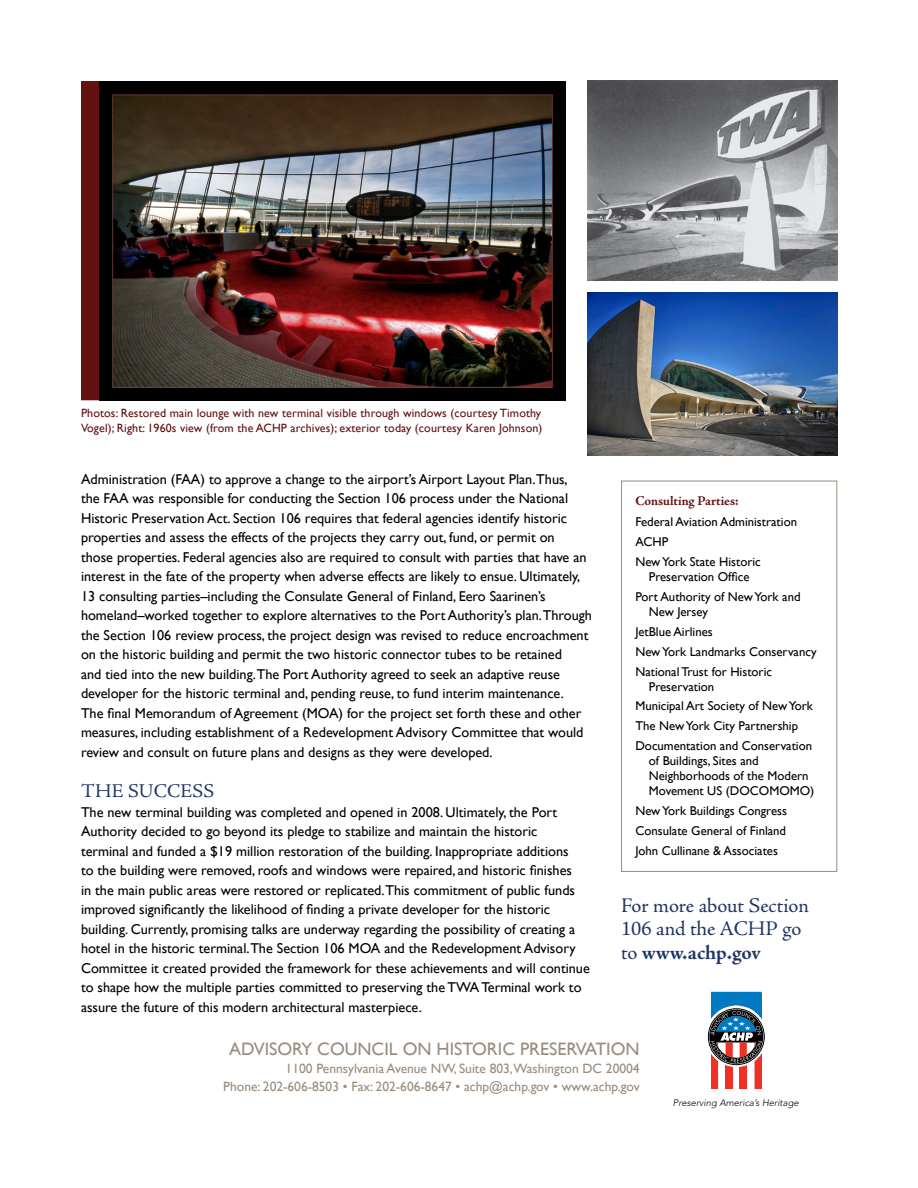
<style>
.page{position:relative;width:918px;height:1188px;background:#fff}
.page>*{position:absolute;margin:0;border:0;box-sizing:border-box;transform-origin:0 0}
.t1{font:20.85px/23.5px "Adobe Jenson Pro";letter-spacing:-.005em;color:#1e3564}
.t2{font:700 20.85px "Adobe Jenson Pro";letter-spacing:-.005em;color:#1e3564}
.t3{font:19.5px "Adobe Jenson Pro";letter-spacing:.015em;color:#1e3564}
.t4{font:18px "Gill Sans";color:#9a8b7d}
.t5{font:14.25px/19.5px "Gill Sans";color:#000}
.t6{font:13.5px/18px "Gill Sans";color:#9a8b7d;text-align:right}
.t7{font:700 13.5px "Adobe Jenson Pro";letter-spacing:-.005em;color:#621010}
.t8{font:12.75px/19.8px "Gill Sans";color:#000}
.t9{font:12px/15px "Gill Sans";letter-spacing:.01em;color:#621010}
.t10{font:italic 300 9.45px "Avenir";color:#000}
.s1{font-weight:400}
</style>
<div class="page">
<svg style="left:707px;top:992px;width:58px;height:97px"></svg>
<img style="left:99px;top:81px;width:466px;height:319px">
<img style="left:588px;top:81px;width:249px;height:200px">
<div style="left:81px;top:81px;width:18px;height:319px;background:#621010"></div>
<div style="left:621px;top:481px;width:216px;height:391px;border:1px solid #9a8b7d"></div>
<img style="left:588px;top:293px;width:249px;height:163px">
<p class="t9" style="left:81px;top:405px;width:463px">Photos: Restored main lounge with new terminal visible through windows (courtesy Timothy<br>Vogel); Right: 1960s view (from the ACHP archives); exterior today (courtesy Karen Johnson)</p>
<p class="t5" style="left:81px;top:470px;width:513px">Administration (FAA) to approve a change to the airport’s Airport Layout Plan.Thus,<br>the FAA was responsible for conducting the Section 106 process under the National Historic Preservation Act. Section 106 requires that federal agencies identify historic properties and assess the effects of the projects they carry out, fund, or permit on<br>those properties. Federal agencies also are required to consult with parties that have an interest in the fate of the property when adverse effects are likely to ensue. Ultimately, 13 consulting parties–including the Consulate General of Finland, Eero Saarinen’s homeland–worked together to explore alternatives to the Port Authority’s plan.Through the Section 106 review process, the project design was revised to reduce encroachment on the historic building and permit the two historic connector tubes to be retained<br>and tied into the new building.The Port Authority agreed to seek an adaptive reuse developer for the historic terminal and, pending reuse, to fund interim maintenance.<br>The final Memorandum of Agreement (MOA) for the project set forth these and other measures, including establishment of a Redevelopment Advisory Committee that would review and consult on future plans and designs as they were developed.</p>
<h2 class="t3" style="left:81px;top:780px;width:135px">the success</h2>
<p class="t5" style="left:81px;top:803px;width:510px">The new terminal building was completed and opened in 2008. Ultimately, the Port Authority decided to go beyond its pledge to stabilize and maintain the historic<br>terminal and funded a $19 million restoration of the building. Inappropriate additions<br>to the building were removed, roofs and windows were repaired, and historic finishes<br>in the main public areas were restored or replicated.This commitment of public funds improved significantly the likelihood of finding a private developer for the historic building. Currently, promising talks are underway regarding the possibility of creating a hotel in the historic terminal.The Section 106 MOA and the Redevelopment Advisory Committee it created provided the framework for these achievements and will continue to shape how the multiple parties committed to preserving the TWA Terminal work to assure the future of this modern architectural masterpiece.</p>
<p class="t7" style="left:635px;top:493px;width:105px">Consulting Parties:</p>
<p class="t8" style="left:635px;top:512px;width:163px">Federal Aviation Administration<br>ACHP<br>New York State Historic</p>
<p class="t8" style="left:635px;top:567px;width:167px;text-indent:14px">Preservation Office<br>Port Authority of New York and</p>
<p class="t8" style="left:635px;top:602px;width:183px;text-indent:14px">New Jersey<br>JetBlue Airlines<br>New York Landmarks Conservancy<br>National Trust for Historic</p>
<p class="t8" style="left:635px;top:677px;width:179px;text-indent:14px">Preservation<br>Municipal Art Society of New York<br>The New York City Partnership<br>Documentation and Conservation</p>
<p class="t8" style="left:649px;top:754px;width:167px;line-height:15px">of Buildings, Sites and<br>Neighborhoods of the Modern<br>Movement US (DOCOMOMO)</p>
<p class="t8" style="left:635px;top:801px;width:153px;text-align:justify">New York Buildings Congress Consulate General of Finland John Cullinane &amp; Associates</p>
<h1 class="t1" style="left:621px;top:894px;width:189px">For more about Section<br>106 and the ACHP</h1>
<h1 class="t1" style="left:783px;top:917px;width:20px">go</h1>
<h1 class="t2" style="left:621px;top:940px;width:141px"><span class="s1">to</span> www.achp.gov</h1>
<p class="t4" style="left:229px;top:1038px;width:412px">ADVISORY COUNCIL ON HISTORIC PRESERVATION</p>
<p class="t6" style="left:223px;top:1059px;width:418px">1100 Pennsylvania Avenue NW, Suite 803,Washington DC 20004<br>Phone: 202-606-8503 • Fax: 202-606-8647 • achp@achp.gov • www.achp.gov</p>
<p class="t10" style="left:673px;top:1098px;width:127px">Preserving America’s Heritage</p>
</div>
